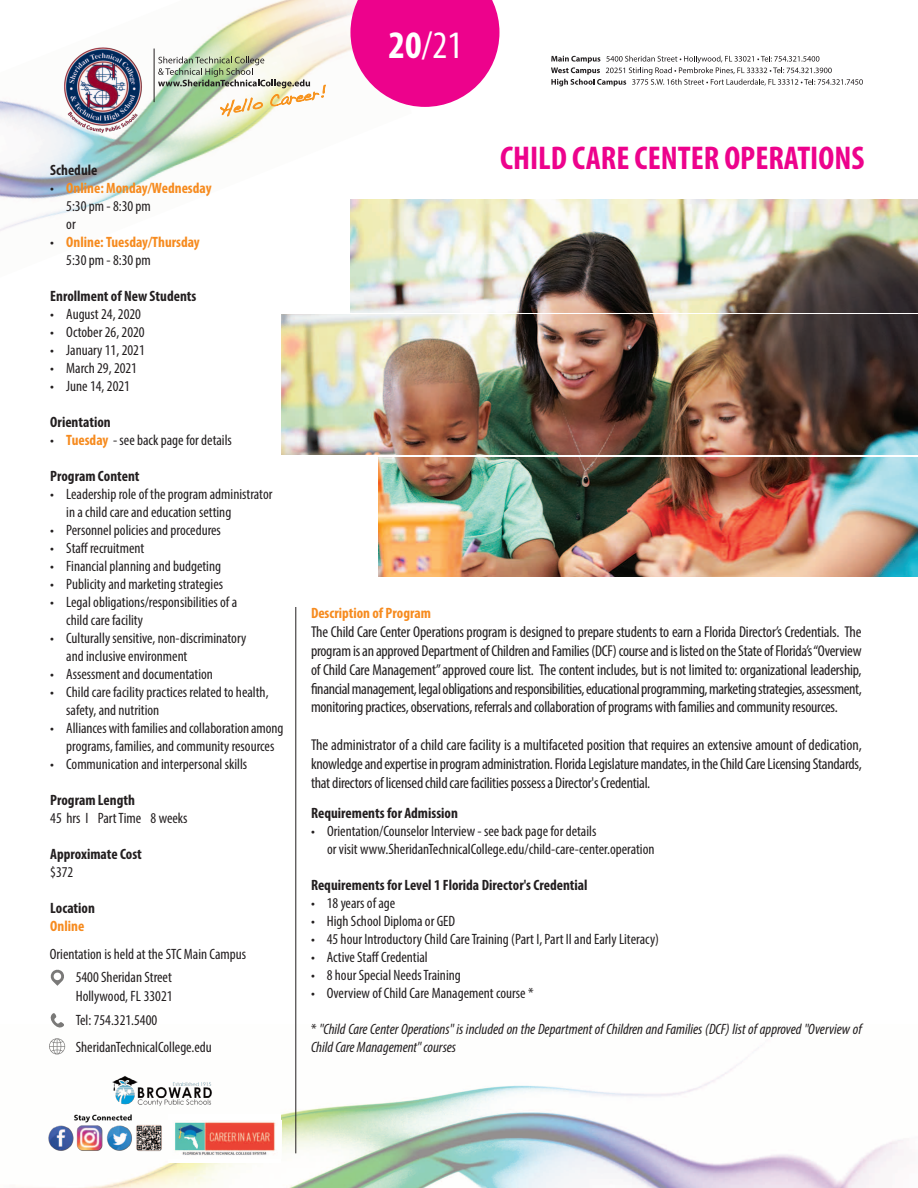
<style>
.page{position:relative;width:918px;height:1188px;background:#fff}
.page>*{position:absolute;margin:0;border:0;box-sizing:border-box;transform-origin:0 0}
.t1{font:condensed 39px "Myriad Pro";color:#fff}
.t2{font:700 condensed 33px "Myriad Pro";color:#ed028c}
.t3{font:condensed 15.75px/18.9px "Myriad Pro";letter-spacing:-.015em;color:#231f20;text-align:justify}
.t4{font:condensed 15px/18px "Myriad Pro";color:#231f20}
.t5{font:700 condensed 15px "Myriad Pro";color:#231f20}
.t6{font:italic condensed 15px/18px "Myriad Pro";color:#231f20}
.t7{font:700 condensed 15px "Myriad Pro";color:#f68b1f}
.s1{font-weight:700}
.s2{font-weight:400;color:#231f20}
.s3{font-weight:700;color:#f68b1f}
.s4{font-style:normal}
</style>
<div class="page">
<img style="left:0;top:0;width:351px;height:301px">
<img style="left:55px;top:1025px;width:849px;height:163px">
<img style="left:48px;top:1112px;width:119px;height:41px">
<hr style="left:154px;top:49px;width:1px;height:53px;background:#231f20">
<img style="left:158px;top:57px;width:168px;height:60px">
<img style="left:63px;top:45px;width:80px;height:89px">
<svg style="left:551px;top:56px;width:312px;height:30px"></svg>
<img style="left:112px;top:1075px;width:101px;height:32px">
<div style="left:169px;top:1114px;width:112px;height:48px;background:#fff"></div>
<img style="left:174px;top:1122px;width:102px;height:34px">
<hr style="left:295px;top:607px;width:1px;height:546px;background:#231f20">
<svg style="left:350px;top:0;width:149px;height:107px;background:#ef2a9e"></svg>
<svg style="left:50px;top:1013px;width:15px;height:16px"></svg>
<svg style="left:50px;top:970px;width:14px;height:16px"></svg>
<svg style="left:49px;top:1038px;width:16px;height:16px"></svg>
<img style="left:351px;top:199px;width:567px;height:113px">
<img style="left:281px;top:315px;width:637px;height:140px">
<img style="left:379px;top:458px;width:539px;height:118px">
<p class="t1" style="left:388px;top:31px;width:76px"><span class="s1">20</span>/21</p>
<p class="t5" style="left:50px;top:164px;width:49px">Schedule</p>
<p class="t7" style="left:50px;top:182px;width:163px"><span class="s2">•</span> Online: Monday/Wednesday</p>
<p class="t4" style="left:66px;top:198px;width:86px">5:30 pm - 8:30 pm</p>
<p class="t4" style="left:66px;top:216px;width:11px">or</p>
<p class="t7" style="left:50px;top:236px;width:151px"><span class="s2">•</span> Online: Tuesday/Thursday</p>
<p class="t4" style="left:66px;top:252px;width:86px">5:30 pm - 8:30 pm</p>
<p class="t5" style="left:50px;top:290px;width:148px">Enrollment of New Students</p>
<p class="t4" style="left:50px;top:306px;width:92px">• August 24, 2020</p>
<p class="t4" style="left:50px;top:324px;width:96px">• October 26, 2020</p>
<p class="t4" style="left:50px;top:342px;width:96px">• January 11, 2021</p>
<p class="t4" style="left:50px;top:360px;width:88px">• March 29, 2021</p>
<p class="t4" style="left:50px;top:378px;width:81px">• June 14, 2021</p>
<p class="t5" style="left:50px;top:416px;width:62px">Orientation</p>
<p class="t4" style="left:50px;top:432px;width:183px">• <span class="s3">Tuesday</span> - see back page for details</p>
<p class="t5" style="left:50px;top:470px;width:91px">Program Content</p>
<p class="t4" style="left:66px;top:486px;width:208px;text-indent:-16px">• Leadership role of the program administrator in a child care and education setting</p>
<p class="t4" style="left:50px;top:522px;width:172px">• Personnel policies and procedures</p>
<p class="t4" style="left:50px;top:540px;width:96px">• Staff recruitment</p>
<p class="t4" style="left:50px;top:558px;width:172px">• Financial planning and budgeting</p>
<p class="t4" style="left:50px;top:576px;width:174px">• Publicity and marketing strategies</p>
<p class="t4" style="left:66px;top:594px;width:172px;text-indent:-16px">• Legal obligations/responsibilities of a child care facility</p>
<p class="t4" style="left:66px;top:630px;width:182px;text-indent:-16px">• Culturally sensitive, non-discriminatory and inclusive environment</p>
<p class="t4" style="left:50px;top:666px;width:164px">• Assessment and documentation</p>
<p class="t4" style="left:66px;top:684px;width:204px;text-indent:-16px">• Child care facility practices related to health, safety, and nutrition</p>
<p class="t4" style="left:50px;top:720px;width:235px;text-align:center">• Alliances with families and collaboration among programs, families, and community resources</p>
<p class="t4" style="left:50px;top:756px;width:199px">• Communication and interpersonal skills</p>
<p class="t5" style="left:50px;top:794px;width:86px">Program Length</p>
<p class="t4" style="left:50px;top:810px;width:139px">45 hrs I Part Time 8 weeks</p>
<p class="t5" style="left:50px;top:848px;width:93px">Approximate Cost</p>
<p class="t4" style="left:50px;top:864px;width:25px">$372</p>
<p class="t5" style="left:50px;top:902px;width:46px">Location</p>
<p class="t7" style="left:50px;top:920px;width:36px">Online</p>
<p class="t4" style="left:50px;top:947px;width:198px">Orientation is held at the STC Main Campus</p>
<p class="t4" style="left:76px;top:969px;width:98px">5400 Sheridan Street</p>
<p class="t4" style="left:76px;top:989px;width:98px">Hollywood, FL 33021</p>
<p class="t4" style="left:76px;top:1013px;width:83px">Tel: 754.321.5400</p>
<p class="t4" style="left:76px;top:1040px;width:138px">SheridanTechnicalCollege.edu</p>
<p class="t2" style="left:500px;top:147px;width:366px">CHILD CARE CENTER OPERATIONS</p>
<p class="t7" style="left:311px;top:608px;width:122px">Description of Program</p>
<p class="t3" style="left:311px;top:623px;width:552px">The Child Care Center Operations program is designed to prepare students to earn a Florida Director’s Credentials. The program is an approved Department of Children and Families (DCF) course and is listed on the State of Florida’s “Overview of Child Care Management” approved coure list. The content includes, but is not limited to: organizational leadership, financial management, legal obligations and responsibilities, educational programming, marketing strategies, assessment, monitoring practices, observations, referrals and collaboration of programs with families and community resources.</p>
<p class="t3" style="left:311px;top:737px;width:552px">The administrator of a child care facility is a multifaceted position that requires an extensive amount of dedication, knowledge and expertise in program administration. Florida Legislature mandates, in the Child Care Licensing Standards, that directors of licensed child care facilities possess a Director's Credential.</p>
<p class="t5" style="left:311px;top:808px;width:148px">Requirements for Admission</p>
<p class="t4" style="left:311px;top:823px;width:287px">• Orientation/Counselor Interview - see back page for details</p>
<p class="t4" style="left:327px;top:841px;width:329px">or visit www.SheridanTechnicalCollege.edu/child-care-center.operation</p>
<p class="t5" style="left:311px;top:880px;width:278px">Requirements for Level 1 Florida Director's Credential</p>
<p class="t4" style="left:311px;top:895px;width:86px">• 18 years of age</p>
<p class="t4" style="left:311px;top:913px;width:146px">• High School Diploma or GED</p>
<p class="t4" style="left:311px;top:931px;width:350px">• 45 hour Introductory Child Care Training (Part I, Part II and Early Literacy)</p>
<p class="t4" style="left:311px;top:949px;width:118px">• Active Staff Credential</p>
<p class="t4" style="left:311px;top:967px;width:151px">• 8 hour Special Needs Training</p>
<p class="t4" style="left:311px;top:985px;width:224px">• Overview of Child Care Management course *</p>
<p class="t6" style="left:311px;top:1022px;width:552px"><span class="s4">*</span> "Child Care Center Operations" is included on the Department of Children and Families (DCF) list of approved "Overview of<br>Child Care Management" courses</p>
</div>
